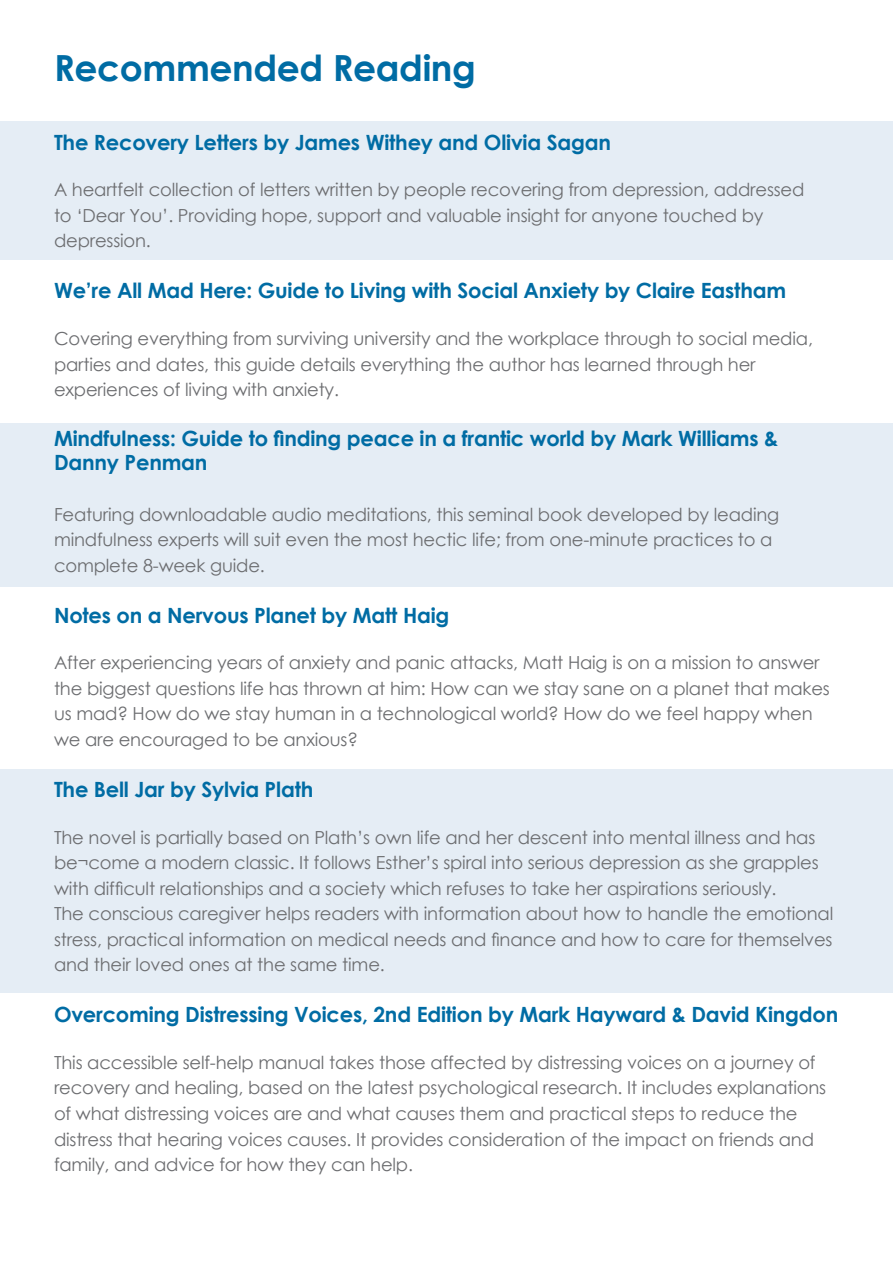
<style>
.page{position:relative;width:893px;height:1263px;background:#fff}
.page>*{position:absolute;margin:0;border:0;box-sizing:border-box;transform-origin:0 0}
.t1{font:700 36px "Century Gothic";letter-spacing:-.01em;color:#006ca4}
.t2{font:700 21px/24px "Century Gothic";letter-spacing:-.01em;color:#006ca4}
.t3{font:18px/25.5px "Century Gothic";letter-spacing:-.01em;color:#6c6d70}
</style>
<div class="page">
<div style="left:0;top:769px;width:893px;height:224px;background:#e5edf5"></div>
<div style="left:0;top:423px;width:893px;height:164px;background:#e5edf5"></div>
<div style="left:0;top:121px;width:893px;height:138px;background:#e5edf5"></div>
<h1 class="t1" style="left:54px;top:41px;width:423px">Recommended Reading</h1>
<p class="t2" style="left:54px;top:129px;width:558px">The Recovery Letters by James Withey and Olivia Sagan</p>
<p class="t3" style="left:54px;top:177px;width:752px">A heartfelt collection of letters written by people recovering from depression, addressed to ‘Dear You’. Providing hope, support and valuable insight for anyone touched by depression.</p>
<p class="t2" style="left:54px;top:278px;width:734px">We’re All Mad Here: Guide to Living with Social Anxiety by Claire Eastham</p>
<p class="t3" style="left:54px;top:326px;width:760px">Covering everything from surviving university and the workplace through to social media, parties and dates, this guide details everything the author has learned through her experiences of living with anxiety.</p>
<p class="t2" style="left:54px;top:425px;width:726px">Mindfulness: Guide to finding peace in a frantic world by Mark Williams &amp;<br>Danny Penman</p>
<p class="t3" style="left:54px;top:501px;width:727px">Featuring downloadable audio meditations, this seminal book developed by leading mindfulness experts will suit even the most hectic life; from one-minute practices to a complete 8-week guide.</p>
<p class="t2" style="left:54px;top:602px;width:397px">Notes on a Nervous Planet by Matt Haig</p>
<p class="t3" style="left:54px;top:650px;width:777px">After experiencing years of anxiety and panic attacks, Matt Haig is on a mission to answer the biggest questions life has thrown at him: How can we stay sane on a planet that makes us mad? How do we stay human in a technological world? How do we feel happy when we are encouraged to be anxious?</p>
<p class="t2" style="left:54px;top:776px;width:261px">The Bell Jar by Sylvia Plath</p>
<p class="t3" style="left:54px;top:824px;width:781px">The novel is partially based on Plath’s own life and her descent into mental illness and has be¬come a modern classic. It follows Esther’s spiral into serious depression as she grapples with difficult relationships and a society which refuses to take her aspirations seriously.<br>The conscious caregiver helps readers with information about how to handle the emotional stress, practical information on medical needs and finance and how to care for themselves and their loved ones at the same time.</p>
<p class="t2" style="left:54px;top:1002px;width:786px">Overcoming Distressing Voices, 2nd Edition by Mark Hayward &amp; David Kingdon</p>
<p class="t3" style="left:54px;top:1049px;width:774px">This accessible self-help manual takes those affected by distressing voices on a journey of recovery and healing, based on the latest psychological research. It includes explanations of what distressing voices are and what causes them and practical steps to reduce the distress that hearing voices causes. It provides consideration of the impact on friends and family, and advice for how they can help.</p>
</div>
